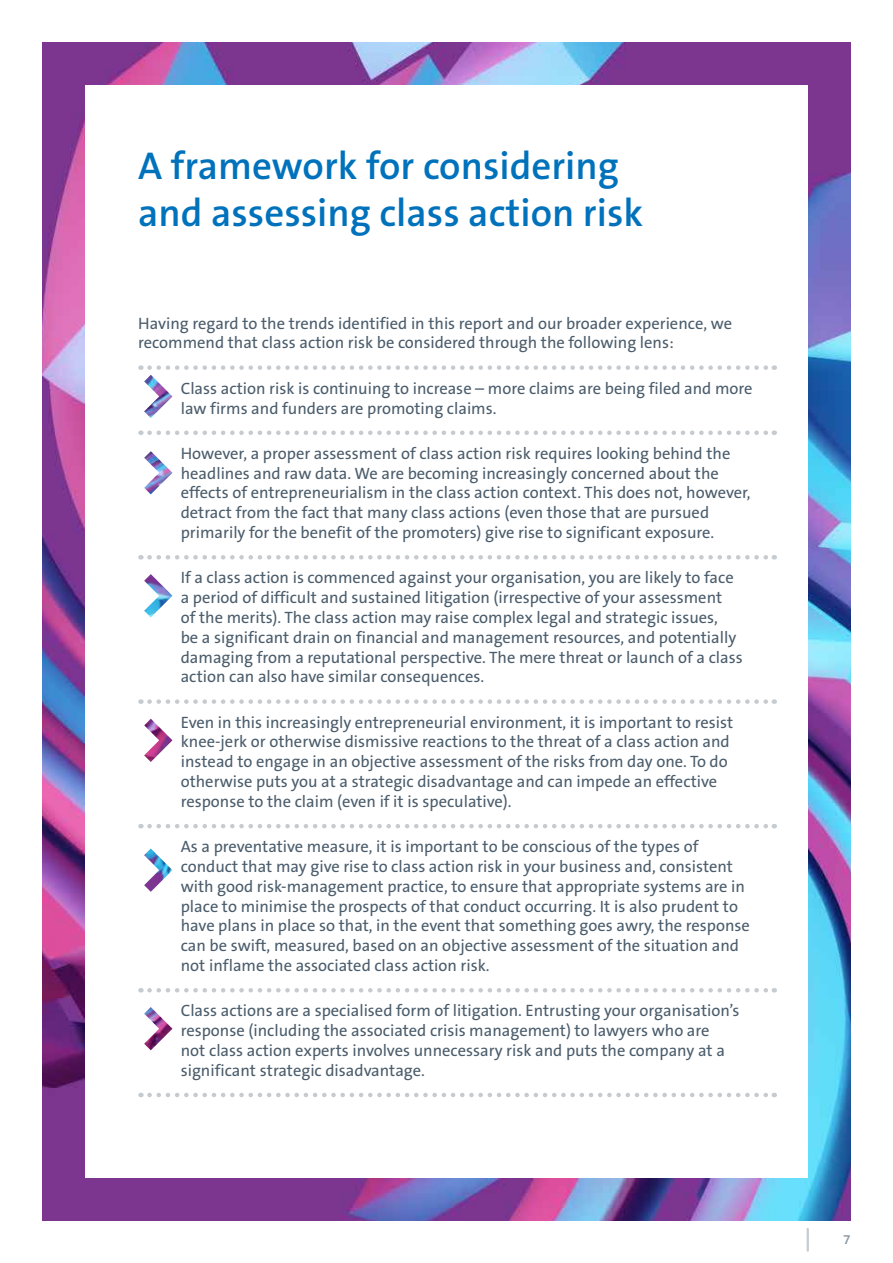
<style>
.page{position:relative;width:893px;height:1263px;background:#fff}
.page>*{position:absolute;margin:0;border:0;box-sizing:border-box;transform-origin:0 0}
.t1{font:600 39px/46.8px "The Sans B6";color:#0072bc}
.t2{font:16.5px/19.8px "The Sans B5 Plain";color:#4a5c6b}
.t3{font:600 13.5px "The Sans B6";color:#8d98a2}
</style>
<div class="page">
<hr style="left:807px;top:1229px;width:2px;height:22px;background:#c6cbd0">
<img style="left:43px;top:43px;width:807px;height:1177px">
<div style="left:85px;top:85px;width:723px;height:1093px;background:#fff"></div>
<svg style="left:149px;top:365px;width:626px;height:5px"></svg>
<svg style="left:149px;top:430px;width:626px;height:5px"></svg>
<svg style="left:149px;top:555px;width:626px;height:4px"></svg>
<svg style="left:149px;top:699px;width:626px;height:5px"></svg>
<svg style="left:149px;top:824px;width:626px;height:4px"></svg>
<svg style="left:149px;top:988px;width:626px;height:4px"></svg>
<svg style="left:149px;top:1093px;width:626px;height:4px"></svg>
<img style="left:144px;top:375px;width:28px;height:43px">
<img style="left:144px;top:451px;width:28px;height:43px">
<img style="left:144px;top:574px;width:28px;height:43px">
<img style="left:144px;top:719px;width:28px;height:43px">
<img style="left:144px;top:848px;width:28px;height:44px">
<img style="left:144px;top:1007px;width:28px;height:43px">
<h1 class="t1" style="left:138px;top:143px;width:507px">A framework for considering and assessing class action risk</h1>
<p class="t2" style="left:138px;top:314px;width:595px">Having regard to the trends identified in this report and our broader experience, we recommend that class action risk be considered through the following lens:</p>
<p class="t2" style="left:181px;top:379px;width:573px">Class action risk is continuing to increase – more claims are being filed and more law firms and funders are promoting claims.</p>
<p class="t2" style="left:181px;top:444px;width:571px">However, a proper assessment of class action risk requires looking behind the headlines and raw data. We are becoming increasingly concerned about the effects of entrepreneurialism in the class action context. This does not, however, detract from the fact that many class actions (even those that are pursued primarily for the benefit of the promoters) give rise to significant exposure.</p>
<p class="t2" style="left:181px;top:568px;width:564px">If a class action is commenced against your organisation, you are likely to face a period of difficult and sustained litigation (irrespective of your assessment<br>of the merits). The class action may raise complex legal and strategic issues,<br>be a significant drain on financial and management resources, and potentially damaging from a reputational perspective. The mere threat or launch of a class action can also have similar consequences.</p>
<p class="t2" style="left:181px;top:713px;width:554px">Even in this increasingly entrepreneurial environment, it is important to resist knee‑jerk or otherwise dismissive reactions to the threat of a class action and instead to engage in an objective assessment of the risks from day one. To do otherwise puts you at a strategic disadvantage and can impede an effective response to the claim (even if it is speculative).</p>
<p class="t2" style="left:181px;top:837px;width:571px">As a preventative measure, it is important to be conscious of the types of conduct that may give rise to class action risk in your business and, consistent with good risk‑management practice, to ensure that appropriate systems are in place to minimise the prospects of that conduct occurring. It is also prudent to have plans in place so that, in the event that something goes awry, the response can be swift, measured, based on an objective assessment of the situation and not inflame the associated class action risk.</p>
<p class="t2" style="left:181px;top:1001px;width:560px">Class actions are a specialised form of litigation. Entrusting your organisation’s response (including the associated crisis management) to lawyers who are<br>not class action experts involves unnecessary risk and puts the company at a significant strategic disadvantage.</p>
<p class="t3" style="left:843px;top:1232px;width:9px">7</p>
</div>
